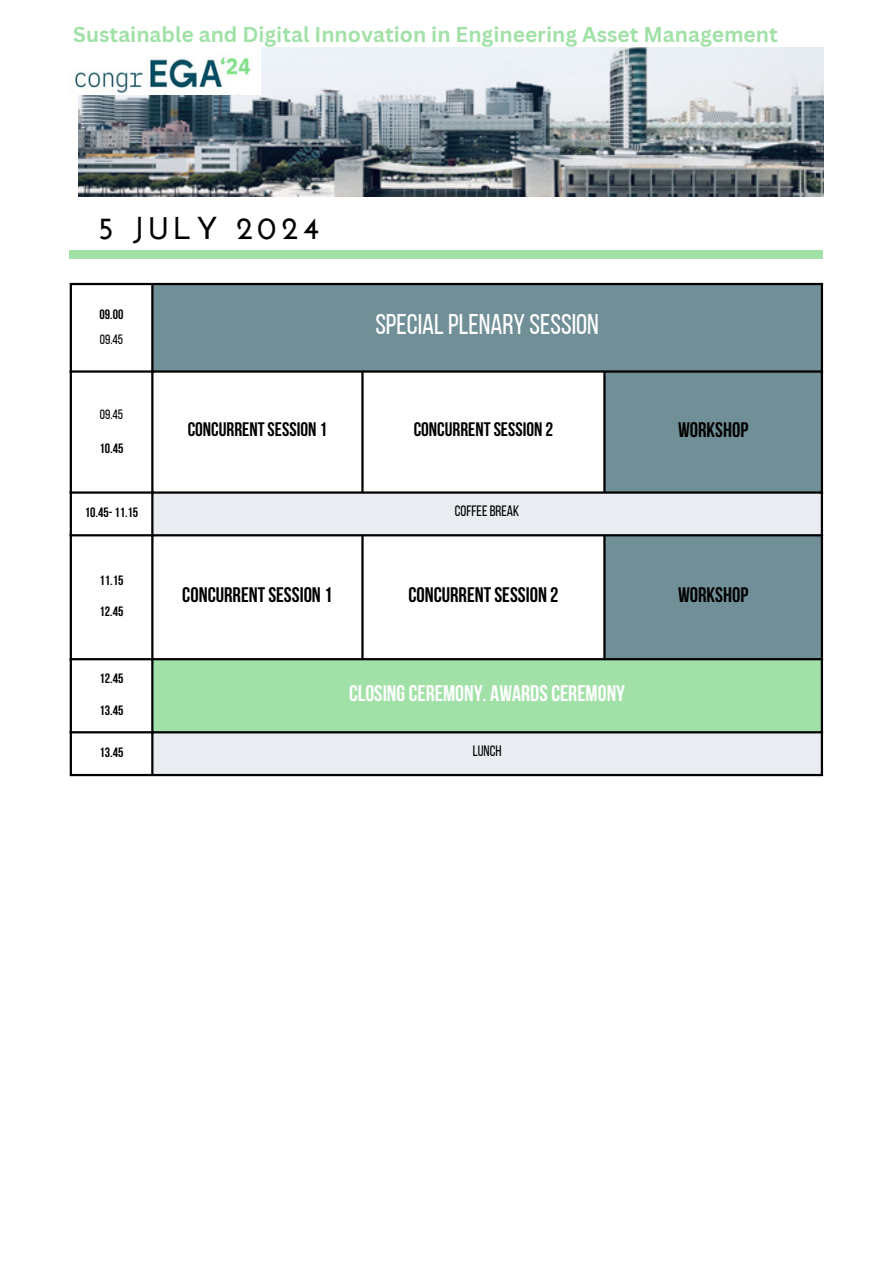
<style>
.page{position:relative;width:893px;height:1264px;background:#fff}
.page>*{position:absolute;margin:0;border:0;box-sizing:border-box;transform-origin:0 0}
.t1{font:700 31.5px "Josefin Sans";letter-spacing:.15em;color:#000}
.t2{font:28.5px "Bebas Neue";color:#fff}
.t3{font:700 22.5px "Bebas Neue";color:#fff}
.t4{font:700 21px "Canva Sans";color:#a1e1a7}
.t5{font:700 21px "Bebas Neue";color:#000}
.t6{font:700 19.5px "Bebas Neue";color:#000}
.t7{font:15px "Bebas Neue";color:#000}
.t8{font:700 13.5px "Bebas Neue";color:#000}
.t9{font:13.5px "Bebas Neue";color:#000}
</style>
<div class="page">
<div style="left:70px;top:251px;width:752px;height:8px;background:#a1e1a7"></div>
<svg style="left:153px;top:285px;width:667px;height:206px;fill:#708f96"></svg>
<svg style="left:153px;top:493px;width:667px;height:281px"></svg>
<div style="left:152px;top:659px;width:670px;height:73px;background:#a1e1a7"></div>
<hr style="left:70px;top:285px;width:2px;height:489px;background:#000">
<hr style="left:151px;top:285px;width:2px;height:489px;background:#000">
<hr style="left:361px;top:372px;width:2px;height:119px;background:#000">
<hr style="left:361px;top:536px;width:2px;height:122px;background:#000">
<hr style="left:603px;top:372px;width:2px;height:119px;background:#000">
<hr style="left:603px;top:536px;width:2px;height:122px;background:#000">
<hr style="left:820px;top:285px;width:3px;height:489px;background:#000">
<hr style="left:70px;top:283px;width:753px;height:2px;background:#000">
<hr style="left:70px;top:370px;width:753px;height:2px;background:#000">
<hr style="left:70px;top:491px;width:753px;height:2px;background:#000">
<hr style="left:70px;top:534px;width:753px;height:2px;background:#000">
<hr style="left:70px;top:658px;width:753px;height:2px;background:#000">
<hr style="left:70px;top:731px;width:753px;height:2px;background:#000">
<hr style="left:70px;top:774px;width:753px;height:2px;background:#000">
<img style="left:79px;top:48px;width:744px;height:148px">
<img style="left:75px;top:48px;width:186px;height:47px">
<p class="t4" style="left:73px;top:19px;width:706px">Sustainable and Digital Innovation in Engineering Asset Management</p>
<p class="t1" style="left:97px;top:215px;width:224px">5 JULY 2024</p>
<p class="t8" style="left:100px;top:308px;width:25px">09.00</p>
<p class="t9" style="left:100px;top:334px;width:25px">09.45</p>
<p class="t2" style="left:375px;top:312px;width:225px">SPECIALPLENARY SESSION</p>
<p class="t9" style="left:100px;top:408px;width:25px">09.45</p>
<p class="t8" style="left:100px;top:442px;width:25px">10.45</p>
<p class="t6" style="left:188px;top:421px;width:141px">CONCURRENTSESSION 1</p>
<p class="t6" style="left:413px;top:421px;width:141px">CONCURRENTSESSION 2</p>
<p class="t5" style="left:678px;top:421px;width:72px">WORKSHOP</p>
<p class="t8" style="left:85px;top:507px;width:55px">10.45- 11.15</p>
<p class="t7" style="left:455px;top:505px;width:66px">COFFEEBREAK</p>
<p class="t8" style="left:100px;top:574px;width:25px">11.15</p>
<p class="t8" style="left:100px;top:606px;width:25px">12.45</p>
<p class="t8" style="left:100px;top:672px;width:25px">12.45</p>
<p class="t8" style="left:100px;top:705px;width:25px">13.45</p>
<p class="t5" style="left:182px;top:586px;width:152px">CONCURRENTSESSION 1</p>
<p class="t5" style="left:408px;top:586px;width:152px">CONCURRENTSESSION 2</p>
<p class="t5" style="left:678px;top:586px;width:72px">WORKSHOP</p>
<p class="t3" style="left:349px;top:684px;width:277px">CLOSINGCEREMONY. AWARDSCEREMONY</p>
<p class="t8" style="left:100px;top:747px;width:25px">13.45</p>
<p class="t7" style="left:472px;top:744px;width:30px">LUNCH</p>
</div>
